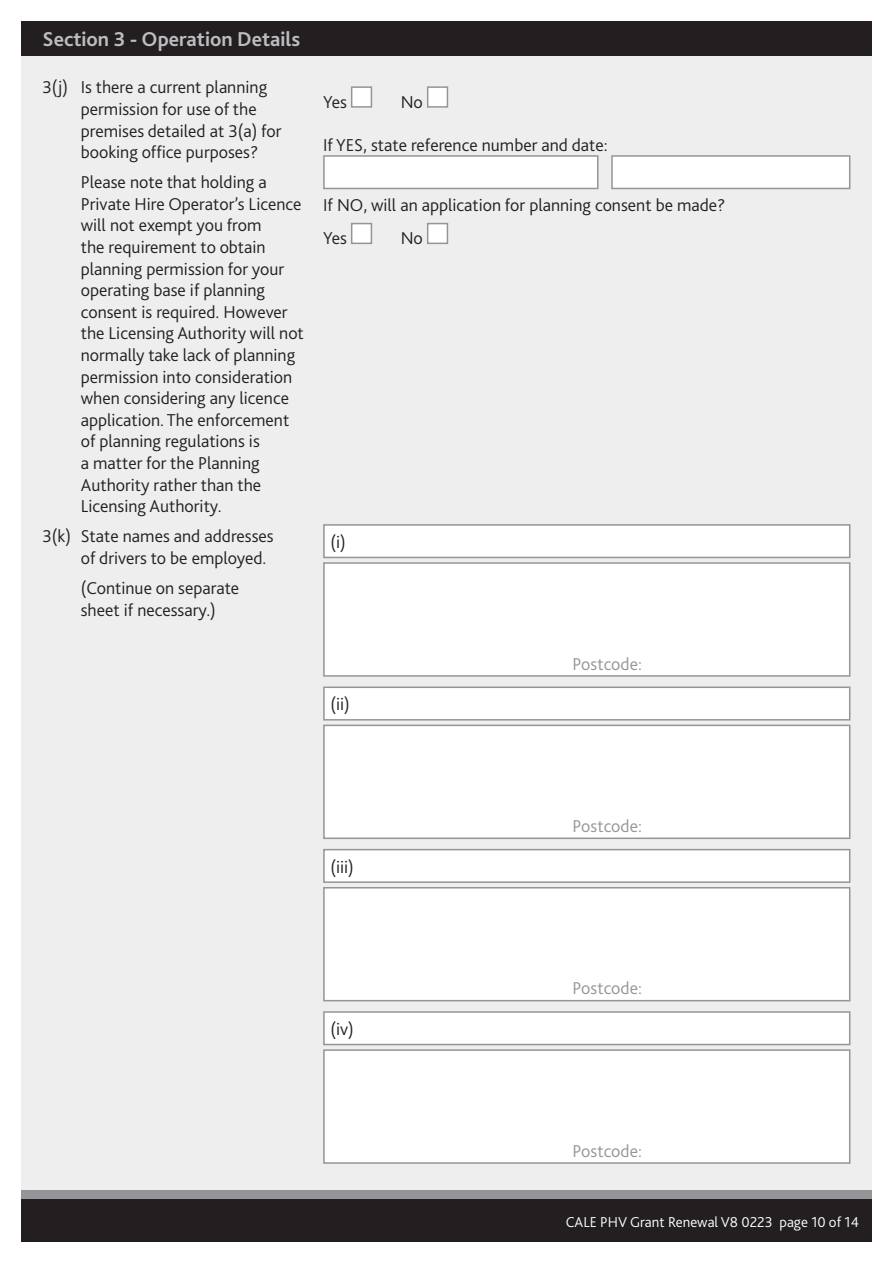
<style>
.page{position:relative;width:893px;height:1263px;background:#fff}
.page>*{position:absolute;margin:0;border:0;box-sizing:border-box;transform-origin:0 0}
.Sub_Heading{font:700 21px "Bliss";color:#bcbdc0}
.INDENT{font:300 18px/21.6px "Bliss";color:#231f20}
.Body_Text{font:300 18px "Bliss";color:#939598}
.Body_Text-2{font:300 18px "Bliss";color:#231f20}
.Page_code_and_number{font:300 15px "Bliss";color:#fff}
</style>
<div class="page">
<div style="left:21px;top:21px;width:851px;height:1215px;background:#eeeeef"></div>
<div style="left:21px;top:1191px;width:851px;height:51px;background:#939598"></div>
<div style="left:21px;top:1199px;width:851px;height:43px;background:#231f20"></div>
<div style="left:21px;top:21px;width:851px;height:34px;background:#231f20"></div>
<div style="left:351px;top:86px;width:21px;height:22px;background:#fff;border:2px solid #939598"></div>
<div style="left:427px;top:86px;width:21px;height:22px;background:#fff;border:2px solid #939598"></div>
<div style="left:351px;top:223px;width:21px;height:21px;background:#fff;border:2px solid #939598"></div>
<div style="left:427px;top:223px;width:21px;height:21px;background:#fff;border:2px solid #939598"></div>
<div style="left:323px;top:155px;width:275px;height:34px;background:#fff;border:2px solid #939598"></div>
<div style="left:611px;top:155px;width:239px;height:34px;background:#fff;border:2px solid #939598"></div>
<div style="left:323px;top:562px;width:527px;height:115px;background:#fff;border:2px solid #939598"></div>
<div style="left:323px;top:524px;width:527px;height:34px;background:#fff;border:2px solid #939598"></div>
<div style="left:323px;top:725px;width:527px;height:114px;background:#fff;border:2px solid #939598"></div>
<div style="left:323px;top:686px;width:527px;height:34px;background:#fff;border:2px solid #939598"></div>
<div style="left:323px;top:887px;width:527px;height:114px;background:#fff;border:2px solid #939598"></div>
<div style="left:323px;top:849px;width:527px;height:34px;background:#fff;border:2px solid #939598"></div>
<div style="left:323px;top:1049px;width:527px;height:115px;background:#fff;border:2px solid #939598"></div>
<div style="left:323px;top:1011px;width:527px;height:34px;background:#fff;border:2px solid #939598"></div>
<p class="Sub_Heading" style="left:43px;top:26px;width:259px">Section 3 - Operation Details</p>
<p class="INDENT" style="left:81px;top:76px;width:202px;text-indent:-38px">3(j) Is there a current planning permission for use of the premises detailed at 3(a) for booking office purposes?</p>
<p class="INDENT" style="left:81px;top:171px;width:225px">Please note that holding a<br>Private Hire Operator’s Licence will not exempt you from<br>the requirement to obtain planning permission for your operating base if planning consent is required. However the Licensing Authority will not normally take lack of planning permission into consideration when considering any licence application. The enforcement of planning regulations is<br>a matter for the Planning<br>Authority rather than the<br>Licensing Authority.</p>
<p class="INDENT" style="left:81px;top:525px;width:194px;text-indent:-38px">3(k) State names and addresses of drivers to be employed.</p>
<p class="INDENT" style="left:81px;top:577px;width:160px">(Continue on separate sheet if necessary.)</p>
<p class="Body_Text-2" style="left:323px;top:90px;width:25px">Yes</p>
<p class="Body_Text-2" style="left:401px;top:90px;width:24px">No</p>
<p class="INDENT" style="left:323px;top:134px;width:286px">If YES, state reference number and date:</p>
<p class="INDENT" style="left:323px;top:194px;width:404px">If NO, will an application for planning consent be made?</p>
<p class="Body_Text-2" style="left:323px;top:227px;width:25px">Yes</p>
<p class="Body_Text-2" style="left:401px;top:227px;width:24px">No</p>
<p class="INDENT" style="left:330px;top:531px;width:17px">(i)</p>
<p class="INDENT" style="left:330px;top:693px;width:21px">(ii)</p>
<p class="Body_Text" style="left:573px;top:652px;width:71px">Postcode:</p>
<p class="INDENT" style="left:330px;top:856px;width:25px">(iii)</p>
<p class="INDENT" style="left:330px;top:1018px;width:25px">(iv)</p>
<p class="Body_Text" style="left:573px;top:815px;width:71px">Postcode:</p>
<p class="Body_Text" style="left:573px;top:977px;width:71px">Postcode:</p>
<p class="Body_Text" style="left:573px;top:1139px;width:71px">Postcode:</p>
<p class="Page_code_and_number" style="left:566px;top:1212px;width:295px">CALE PHV Grant Renewal V8 0223 page 10 of 14</p>
</div>
